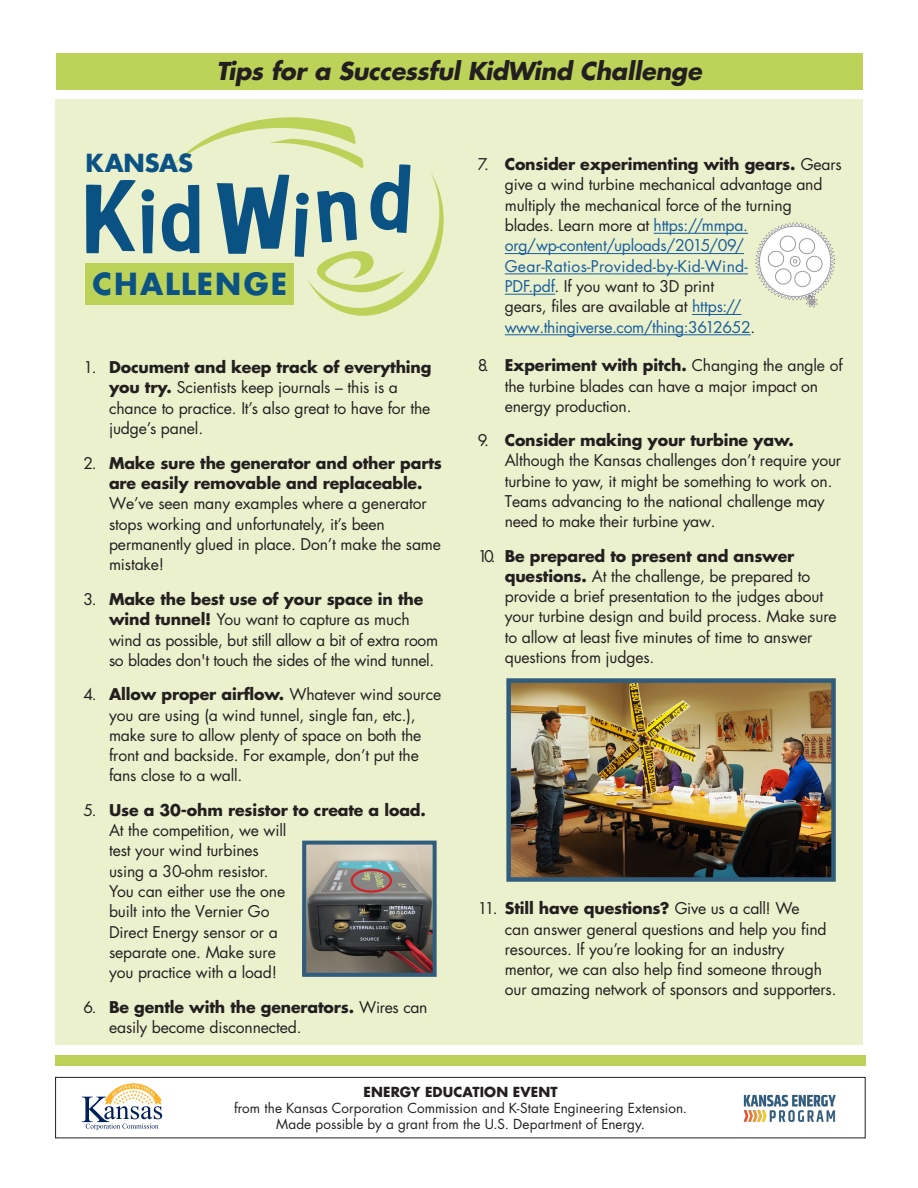
<style>
.page{position:relative;width:918px;height:1188px;background:#fff}
.page>*{position:absolute;margin:0;border:0;box-sizing:border-box;transform-origin:0 0}
.t1{font:700 31.8px "Futura BT";letter-spacing:.3em;color:#0a5283}
.t2{font:700 29.7px "Futura Std";letter-spacing:.065em;color:#0b5384}
.t3{font:700 24.3px "Futura Std";letter-spacing:-.005em;color:#0b5384}
.t4{font:italic 700 24px "Futura Std";letter-spacing:-.015em;color:#231f20}
.t5{font:15.75px/20.2px "Futura Std";letter-spacing:-.01em;color:#231f20}
.t6{font:13.5px "Futura Std";letter-spacing:.005em;color:#231f20}
.t7{font:700 13.5px "Futura Std";letter-spacing:.01em;color:#231f20}
.s1{font-weight:700}
.s2{color:#175d9e}
</style>
<div class="page">
<div style="left:55px;top:99px;width:808px;height:946px;background:#ebf1cd"></div>
<div style="left:55px;top:1077px;width:811px;height:61px;border:1px solid #231f20"></div>
<img style="left:743px;top:1094px;width:93px;height:28px">
<svg style="left:82px;top:1084px;width:80px;height:46px"></svg>
<div style="left:55px;top:1055px;width:811px;height:11px;background:#bdd159"></div>
<svg style="left:86px;top:180px;width:50px;height:73px"></svg>
<svg style="left:142px;top:189px;width:12px;height:64px"></svg>
<svg style="left:162px;top:117px;width:282px;height:199px"></svg>
<div style="left:85px;top:264px;width:209px;height:41px;background:#bcd158"></div>
<div style="left:56px;top:53px;width:807px;height:37px;background:#bdd259"></div>
<img style="left:307px;top:846px;width:125px;height:126px">
<div style="left:302px;top:841px;width:135px;height:136px;border:4px solid #305d7e"></div>
<img style="left:756px;top:222px;width:79px;height:86px">
<img style="left:511px;top:683px;width:320px;height:194px">
<div style="left:506px;top:678px;width:330px;height:204px;border:4px solid #305d7e"></div>
<div style="left:351px;top:869px;width:41px;height:24px;border:2px solid #d1232a;border-radius:50%"></div>
<hr style="left:654px;top:233px;width:94px;height:1px;background:#175d9e">
<hr style="left:505px;top:253px;width:239px;height:1px;background:#175d9e">
<hr style="left:505px;top:273px;width:243px;height:1px;background:#175d9e">
<hr style="left:505px;top:294px;width:50px;height:1px;background:#175d9e">
<hr style="left:692px;top:314px;width:49px;height:1px;background:#175d9e">
<hr style="left:505px;top:334px;width:246px;height:1px;background:#175d9e">
<p class="t4" style="left:216px;top:55px;width:487px">Tips for a Successful KidWind Challenge</p>
<p class="t3" style="left:86px;top:147px;width:109px">KANSAS</p>
<p class="t2" style="left:92px;top:265px;width:196px">CHALLENGE</p>
<p class="t1" style="left:103px;top:267px;width:178px">PROJECT</p>
<p class="t5" style="left:109px;top:358px;width:324px;text-indent:-25px">1. <span class="s1">Document and keep track of everything you try.</span> Scientists keep journals – this is a chance to practice. It’s also great to have for the judge’s panel.</p>
<p class="t5" style="left:109px;top:453px;width:334px;text-indent:-25px">2. <span class="s1">Make sure the generator and other parts are easily removable and replaceable.<br></span>We’ve seen many examples where a generator stops working and unfortunately, it’s been permanently glued in place. Don’t make the same mistake!</p>
<p class="t5" style="left:109px;top:589px;width:331px;text-indent:-25px">3. <span class="s1">Make the best use of your space in the wind tunnel!</span> You want to capture as much wind as possible, but still allow a bit of extra room so blades don't touch the sides of the wind tunnel.</p>
<p class="t5" style="left:109px;top:685px;width:334px;text-indent:-25px">4. <span class="s1">Allow proper airflow.</span> Whatever wind source you are using (a wind tunnel, single fan, etc.), make sure to allow plenty of space on both the front and backside. For example, don’t put the fans close to a wall.</p>
<p class="t5" style="left:109px;top:801px;width:318px;text-indent:-25px">5. <span class="s1">Use a 30-ohm resistor to create a load.<br></span>At the competition, we will<br>test your wind turbines<br>using a 30-ohm resistor.<br>You can either use the one<br>built into the Vernier Go<br>Direct Energy sensor or a<br>separate one. Make sure<br>you practice with a load!</p>
<p class="t5" style="left:109px;top:997px;width:320px;text-indent:-25px">6. <span class="s1">Be gentle with the generators.</span> Wires can easily become disconnected.</p>
<p class="t5" style="left:505px;top:154px;width:339px;text-indent:-27px">7. <span class="s1">Consider experimenting with gears.</span> Gears give a wind turbine mechanical advantage and multiply the mechanical force of the turning blades. Learn more at <span class="s2">https://mmpa. org/wp-content/uploads/2015/09/ Gear-Ratios-Provided-by-Kid-Wind-<br>PDF.pdf</span>. If you want to 3D print<br>gears, files are available at <span class="s2">https:// www.thingiverse.com/thing:3612652</span>.</p>
<p class="t5" style="left:505px;top:356px;width:339px;text-indent:-27px">8. <span class="s1">Experiment with pitch.</span> Changing the angle of the turbine blades can have a major impact on energy production.</p>
<p class="t5" style="left:505px;top:431px;width:338px;text-indent:-27px">9. <span class="s1">Consider making your turbine yaw.<br></span>Although the Kansas challenges don’t require your turbine to yaw, it might be something to work on.<br>Teams advancing to the national challenge may need to make their turbine yaw.</p>
<p class="t5" style="left:505px;top:546px;width:333px;text-indent:-27px">10. <span class="s1">Be prepared to present and answer questions.</span> At the challenge, be prepared to provide a brief presentation to the judges about your turbine design and build process. Make sure to allow at least five minutes of time to answer questions from judges.</p>
<p class="t5" style="left:505px;top:899px;width:333px;text-indent:-27px">11. <span class="s1">Still have questions?</span> Give us a call! We<br>can answer general questions and help you find resources. If you’re looking for an industry mentor, we can also help find someone through our amazing network of sponsors and supporters.</p>
<p class="t7" style="left:364px;top:1083px;width:195px">ENERGY EDUCATION EVENT</p>
<p class="t6" style="left:234px;top:1099px;width:455px">from the Kansas Corporation Commission and K-State Engineering Extension.</p>
<p class="t6" style="left:276px;top:1116px;width:370px">Made possible by a grant from the U.S. Department of Energy.</p>
</div>
